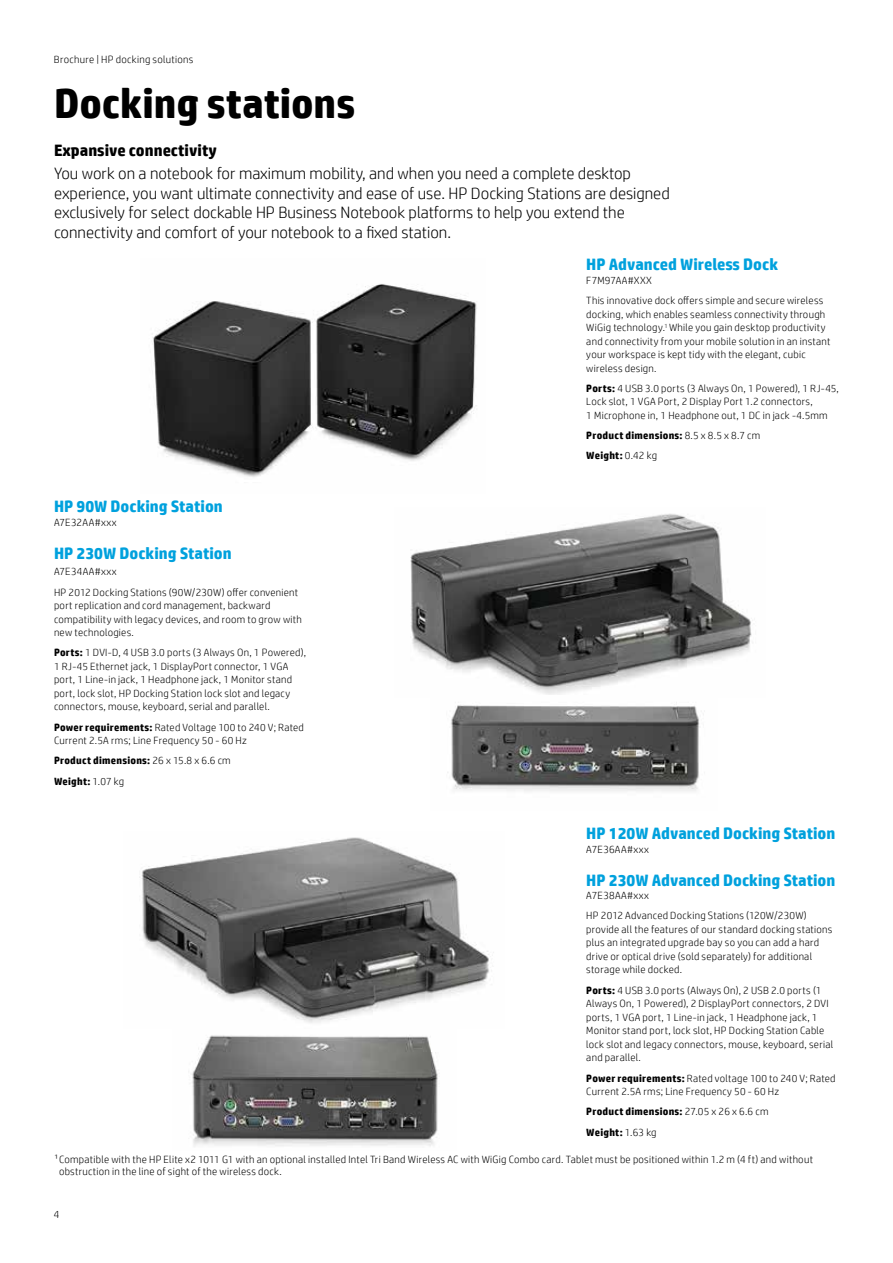
<style>
.page{position:relative;width:893px;height:1263px;background:#fff}
.page>*{position:absolute;margin:0;border:0;box-sizing:border-box;transform-origin:0 0}
.t1{font:700 42px "HP Simplified";letter-spacing:-.005em;color:#000}
.t2{font:300 16.5px/19.5px "HP Simplified";color:#000}
.t3{font:700 16.5px "HP Simplified";color:#00a1dd}
.t4{font:700 16.5px "HP Simplified";color:#000}
.t5{font:300 10.5px/13.5px "HP Simplified";letter-spacing:.025em;color:#000}
.t6{font:700 10.5px/20.2px "HP Simplified";letter-spacing:.025em;color:#000}
.s1{font-weight:700}
.s2{font-weight:300}
</style>
<div class="page">
<img style="left:410px;top:513px;width:343px;height:182px">
<img style="left:447px;top:702px;width:257px;height:89px">
<img style="left:192px;top:1035px;width:246px;height:112px">
<img style="left:139px;top:837px;width:355px;height:186px">
<img style="left:152px;top:284px;width:325px;height:193px">
<p class="t5" style="left:54px;top:52px;width:141px">Brochure | HP docking solutions</p>
<h1 class="t1" style="left:54px;top:76px;width:303px">Docking stations</h1>
<h2 class="t4" style="left:54px;top:139px;width:165px">Expansive connectivity</h2>
<p class="t2" style="left:54px;top:163px;width:617px">You work on a notebook for maximum mobility, and when you need a complete desktop experience, you want ultimate connectivity and ease of use. HP Docking Stations are designed exclusively for select dockable HP Business Notebook platforms to help you extend the connectivity and comfort of your notebook to a fixed station.</p>
<h2 class="t3" style="left:54px;top:496px;width:170px">HP 90W Docking Station</h2>
<p class="t5" style="left:54px;top:515px;width:64px">A7E32AA#xxx</p>
<h2 class="t3" style="left:54px;top:542px;width:179px">HP 230W Docking Station</h2>
<p class="t5" style="left:54px;top:561px;width:246px;line-height:20.2px">A7E34AA#xxx<br>HP 2012 Docking Stations (90W/230W) offer convenient</p>
<p class="t5" style="left:54px;top:598px;width:249px">port replication and cord management, backward compatibility with legacy devices, and room to grow with new technologies.</p>
<p class="t5" style="left:54px;top:646px;width:254px"><span class="s1">Ports:</span> 1 DVI-D, 4 USB 3.0 ports (3 Always On, 1 Powered), 1 RJ-45 Ethernet jack, 1 DisplayPort connector, 1 VGA port, 1 Line-in jack, 1 Headphone jack, 1 Monitor stand port, lock slot, HP Docking Station lock slot and legacy connectors, mouse, keyboard, serial and parallel.</p>
<p class="t5" style="left:54px;top:720px;width:251px"><span class="s1">Power requirements:</span> Rated Voltage 100 to 240 V; Rated<br>Current 2.5A rms; Line Frequency 50 - 60 Hz</p>
<p class="t6" style="left:54px;top:751px;width:178px">Product dimensions: <span class="s2">26 x 15.8 x 6.6 cm<br></span>Weight: <span class="s2">1.07 kg</span></p>
<h2 class="t3" style="left:586px;top:254px;width:193px">HP Advanced Wireless Dock</h2>
<p class="t5" style="left:586px;top:270px;width:239px;line-height:20.2px">F7M97AA#XXX<br>This innovative dock offers simple and secure wireless</p>
<p class="t5" style="left:586px;top:307px;width:246px">docking, which enables seamless connectivity through WiGig technology.<sup>1</sup> While you gain desktop productivity and connectivity from your mobile solution in an instant your workspace is kept tidy with the elegant, cubic wireless design.</p>
<p class="t5" style="left:586px;top:381px;width:254px"><span class="s1">Ports:</span> 4 USB 3.0 ports (3 Always On, 1 Powered), 1 RJ-45,<br>Lock slot, 1 VGA Port, 2 Display Port 1.2 connectors,<br>1 Microphone in, 1 Headphone out, 1 DC in jack -4.5mm</p>
<p class="t6" style="left:586px;top:425px;width:175px">Product dimensions: <span class="s2">8.5 x 8.5 x 8.7 cm<br></span>Weight: <span class="s2">0.42 kg</span></p>
<h2 class="t3" style="left:586px;top:823px;width:251px">HP 120W Advanced Docking Station</h2>
<p class="t5" style="left:586px;top:842px;width:64px">A7E36AA#xxx</p>
<h2 class="t3" style="left:586px;top:869px;width:251px">HP 230W Advanced Docking Station</h2>
<p class="t5" style="left:586px;top:885px;width:222px;line-height:20.2px">A7E38AA#xxx<br>HP 2012 Advanced Docking Stations (120W/230W)</p>
<p class="t5" style="left:586px;top:922px;width:248px">provide all the features of our standard docking stations plus an integrated upgrade bay so you can add a hard drive or optical drive (sold separately) for additional storage while docked.</p>
<p class="t5" style="left:586px;top:983px;width:248px"><span class="s1">Ports:</span> 4 USB 3.0 ports (Always On), 2 USB 2.0 ports (1<br>Always On, 1 Powered), 2 DisplayPort connectors, 2 DVI ports, 1 VGA port, 1 Line-in jack, 1 Headphone jack, 1<br>Monitor stand port, lock slot, HP Docking Station Cable lock slot and legacy connectors, mouse, keyboard, serial and parallel.</p>
<p class="t5" style="left:586px;top:1071px;width:251px"><span class="s1">Power requirements:</span> Rated voltage 100 to 240 V; Rated<br>Current 2.5A rms; Line Frequency 50 - 60 Hz</p>
<p class="t6" style="left:586px;top:1101px;width:184px">Product dimensions: <span class="s2">27.05 x 26 x 6.6 cm<br></span>Weight: <span class="s2">1.63 kg</span></p>
<p class="t5" style="left:59px;top:1152px;width:755px;line-height:12.6px;text-indent:-5px">1Compatible with the HP Elite x2 1011 G1 with an optional installed Intel Tri Band Wireless AC with WiGig Combo card. Tablet must be positioned within 1.2 m (4 ft) and without obstruction in the line of sight of the wireless dock.</p>
<p class="t5" style="left:54px;top:1207px;width:7px">4</p>
</div>
